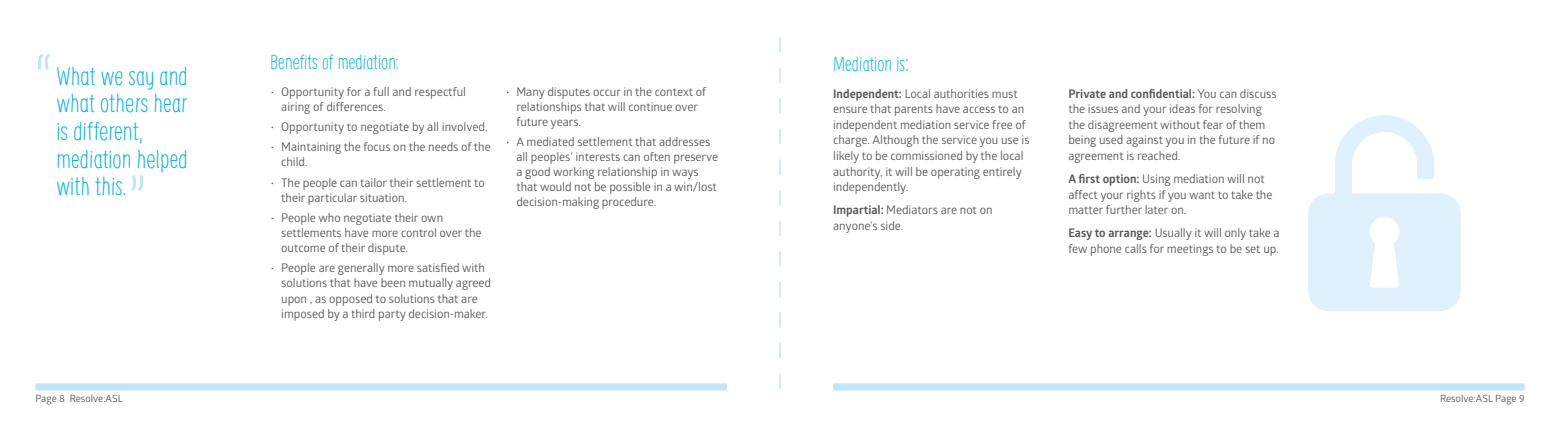
<style>
.page{position:relative;width:1560px;height:426px;background:#fff}
.page>*{position:absolute;margin:0;border:0;box-sizing:border-box;transform-origin:0 0}
.t1{font:300 73.12px "Supernettcn";color:#bfe5fa}
.t2{font:300 25px/27.5px "Supernettcn";color:#00b2eb}
.t3{font:300 20px "Supernettcn";color:#00b2eb}
.t4{font:11.88px/15px "Glober";letter-spacing:-.005em;color:#575756}
.t5{font:10px "Glober";color:#575756}
.s1{font-size:12.5px}
.s2{font-size:22.5px}
.s3{font-weight:700}
</style>
<div class="page">
<svg style="left:1308px;top:115px;width:152px;height:195px;fill:#def1fd"></svg>
<div style="left:35px;top:383px;width:691px;height:7px;background:#bfe5fa"></div>
<div style="left:833px;top:383px;width:691px;height:7px;background:#bfe5fa"></div>
<svg style="left:779px;top:37px;width:1px;height:351px"></svg>
<h1 class="t1" style="left:35px;top:36px;width:18px">“</h1>
<h2 class="t2" style="left:56px;top:61px;width:133px">What we say and what others hear is different, mediation helped with this.</h2>
<h1 class="t1" style="left:129px;top:157px;width:18px">”</h1>
<h3 class="t3" style="left:270px;top:48px;width:130px">Benefits of mediation:</h3>
<p class="t4" style="left:281px;top:83px;width:186px;text-indent:-11px"><span class="s1">•</span> Opportunity for a full and respectful airing of differences.</p>
<p class="t4" style="left:270px;top:118px;width:219px"><span class="s1">•</span> Opportunity to negotiate by all involved.</p>
<p class="t4" style="left:281px;top:139px;width:211px;text-indent:-11px"><span class="s1">•</span> Maintaining the focus on the needs of the child.</p>
<p class="t4" style="left:281px;top:174px;width:205px;text-indent:-11px"><span class="s1">•</span> The people can tailor their settlement to their particular situation.</p>
<p class="t4" style="left:281px;top:209px;width:202px;text-indent:-11px"><span class="s1">•</span> People who negotiate their own settlements have more control over the outcome of their dispute.</p>
<p class="t4" style="left:281px;top:260px;width:211px;text-indent:-11px"><span class="s1">•</span> People are generally more satisfied with solutions that have been mutually agreed upon , as opposed to solutions that are imposed by a third party decision-maker.</p>
<p class="t4" style="left:516px;top:83px;width:191px;text-indent:-11px"><span class="s1">•</span> Many disputes occur in the context of relationships that will continue over future years.</p>
<p class="t4" style="left:516px;top:133px;width:203px;text-indent:-11px"><span class="s1">•</span> A mediated settlement that addresses all peoples’ interests can often preserve a good working relationship in ways that would not be possible in a win/lost decision-making procedure.</p>
<h3 class="t3" style="left:833px;top:50px;width:77px">Mediation is<span class="s2">:</span></h3>
<p class="t4" style="left:833px;top:85px;width:198px;line-height:15.6px"><span class="s3">Independent:</span> Local authorities must ensure that parents have access to an independent mediation service free of charge. Although the service you use is likely to be commissioned by the local authority, it will be operating entirely independently.</p>
<p class="t4" style="left:833px;top:201px;width:161px;line-height:15.6px"><span class="s3">Impartial:</span> Mediators are not on anyone’s side.</p>
<p class="t4" style="left:1068px;top:85px;width:210px;line-height:15.6px"><span class="s3">Private and confidential:</span> You can discuss the issues and your ideas for resolving the disagreement without fear of them being used against you in the future if no agreement is reached.</p>
<p class="t4" style="left:1068px;top:170px;width:206px;line-height:15.6px"><span class="s3">A first option:</span> Using mediation will not affect your rights if you want to take the matter further later on.</p>
<p class="t4" style="left:1068px;top:224px;width:213px;line-height:15.6px"><span class="s3">Easy to arrange:</span> Usually it will only take a few phone calls for meetings to be set up.</p>
<p class="t5" style="left:35px;top:391px;width:89px">Page 8 Resolve:ASL</p>
<p class="t5" style="left:1439px;top:391px;width:86px">Resolve:ASL Page 9</p>
</div>
